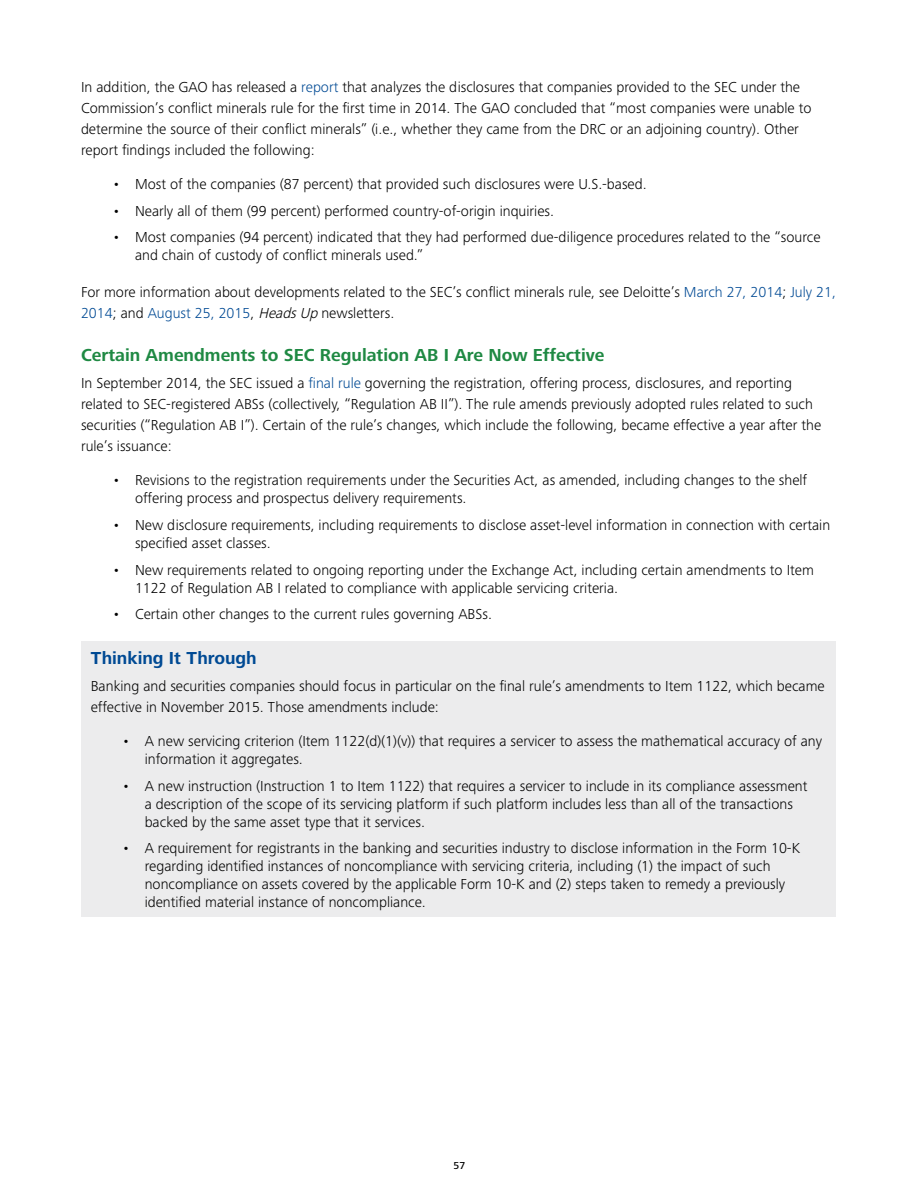
<style>
.page{position:relative;width:918px;height:1188px;background:#fff}
.page>*{position:absolute;margin:0;border:0;box-sizing:border-box;transform-origin:0 0}
.t1{font:700 18px "Frutiger Next Pro";color:#1f8943}
.t2{font:700 18px "Frutiger Next Pro";color:#004a94}
.t3{font:300 15px/18px "Frutiger Next Pro";color:#000}
.t4{font:500 10.5px "Frutiger Next Pro";color:#000}
.s1{color:#004a94}
.s2{font-style:italic}
</style>
<div class="page">
<div style="left:81px;top:641px;width:755px;height:276px;background:#ececed"></div>
<p class="t3" style="left:81px;top:76px;width:732px;line-height:21px">In addition, the GAO has released a <span class="s1">report</span> that analyzes the disclosures that companies provided to the SEC under the Commission’s conflict minerals rule for the first time in 2014. The GAO concluded that “most companies were unable to determine the source of their conflict minerals” (i.e., whether they came from the DRC or an adjoining country). Other report findings included the following:</p>
<p class="t3" style="left:112px;top:175px;width:536px">• Most of the companies (87 percent) that provided such disclosures were U.S.-based.</p>
<p class="t3" style="left:112px;top:202px;width:443px">• Nearly all of them (99 percent) performed country-of-origin inquiries.</p>
<p class="t3" style="left:135px;top:228px;width:687px;text-indent:-22px">• Most companies (94 percent) indicated that they had performed due-diligence procedures related to the “source and chain of custody of conflict minerals used.”</p>
<p class="t3" style="left:81px;top:282px;width:757px;line-height:21px">For more information about developments related to the SEC’s conflict minerals rule, see Deloitte’s <span class="s1">March 27, 2014</span>; <span class="s1">July 21,<br>2014</span>; and <span class="s1">August 25, 2015</span>, <span class="s2">HeadsUp</span> newsletters.</p>
<p class="t1" style="left:81px;top:345px;width:525px">Certain Amendments to SEC Regulation AB I Are Now Effective</p>
<p class="t3" style="left:81px;top:373px;width:742px;line-height:21px">In September 2014, the SEC issued a <span class="s1">final rule</span> governing the registration, offering process, disclosures, and reporting related to SEC-registered ABSs (collectively, “Regulation AB II”). The rule amends previously adopted rules related to such securities (“Regulation AB I”). Certain of the rule’s changes, which include the following, became effective a year after the rule’s issuance:</p>
<p class="t3" style="left:135px;top:471px;width:674px;text-indent:-22px">• Revisions to the registration requirements under the Securities Act, as amended, including changes to the shelf offering process and prospectus delivery requirements.</p>
<p class="t3" style="left:135px;top:516px;width:697px;text-indent:-22px">• New disclosure requirements, including requirements to disclose asset-level information in connection with certain specified asset classes.</p>
<p class="t3" style="left:135px;top:561px;width:681px;text-indent:-22px">• New requirements related to ongoing reporting under the Exchange Act, including certain amendments to Item<br>1122 of Regulation AB I related to compliance with applicable servicing criteria.</p>
<p class="t3" style="left:112px;top:605px;width:381px">• Certain other changes to the current rules governing ABSs.</p>
<p class="t2" style="left:91px;top:648px;width:168px">Thinking It Through</p>
<p class="t3" style="left:91px;top:675px;width:736px;line-height:21px">Banking and securities companies should focus in particular on the final rule’s amendments to Item 1122, which became effective in November 2015. Those amendments include:</p>
<p class="t3" style="left:145px;top:732px;width:679px;text-indent:-23px">• A new servicing criterion (Item 1122(d)(1)(v)) that requires a servicer to assess the mathematical accuracy of any information it aggregates.</p>
<p class="t3" style="left:145px;top:777px;width:664px;text-indent:-22px">• A new instruction (Instruction 1 to Item 1122) that requires a servicer to include in its compliance assessment a description of the scope of its servicing platform if such platform includes less than all of the transactions backed by the same asset type that it services.</p>
<p class="t3" style="left:145px;top:839px;width:657px;text-indent:-23px">• A requirement for registrants in the banking and securities industry to disclose information in the Form 10-K regarding identified instances of noncompliance with servicing criteria, including (1) the impact of such noncompliance on assets covered by the applicable Form 10-K and (2) steps taken to remedy a previously identified material instance of noncompliance.</p>
<p class="t4" style="left:454px;top:1159px;width:13px">57</p>
</div>
